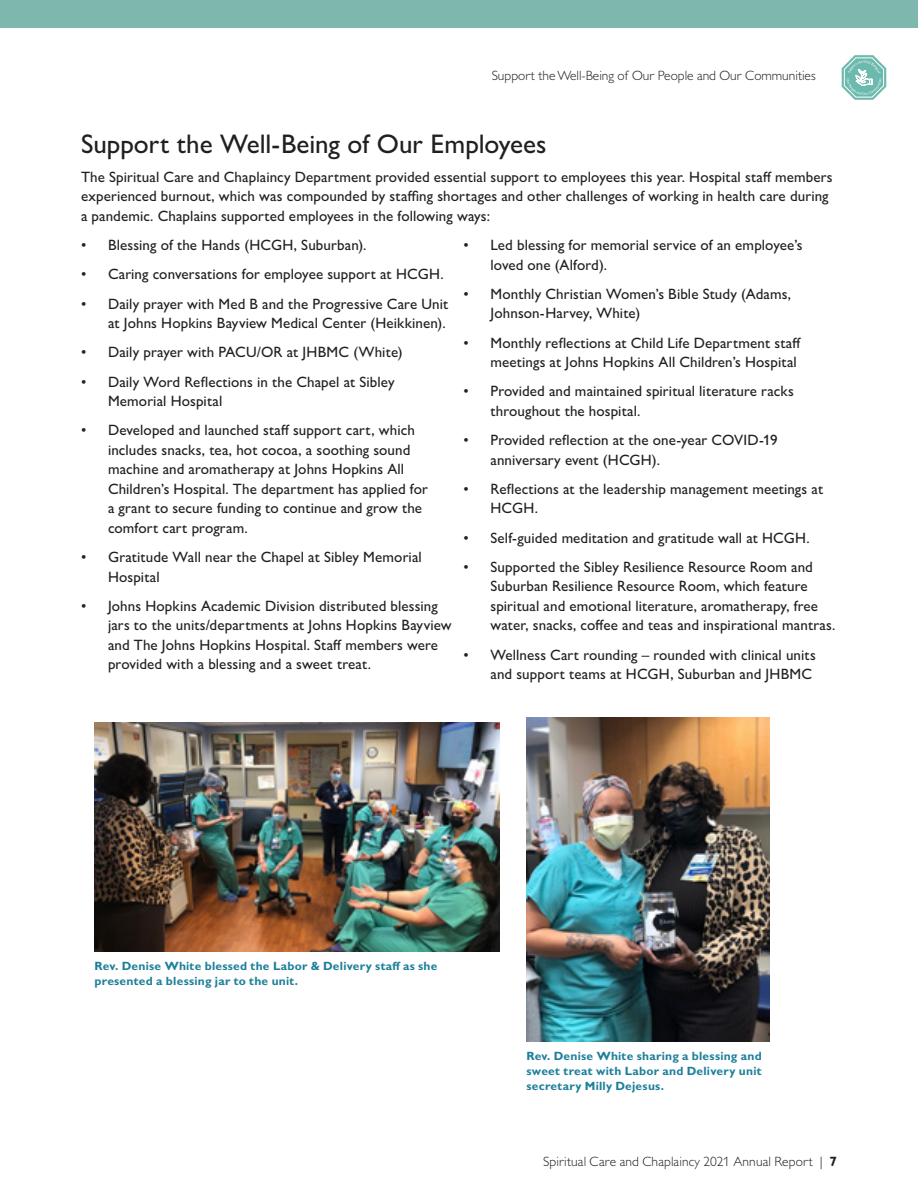
<style>
.page{position:relative;width:918px;height:1188px;background:#fff}
.page>*{position:absolute;margin:0;border:0;box-sizing:border-box;transform-origin:0 0}
.t1{font:500 27px "Gill Sans MT Std";color:#231f20}
.T1{font:500 15px/19.5px "Gill Sans MT Std";letter-spacing:.005em;color:#231f20}
.t2{font:300 13.5px "Gill Sans MT Std";color:#231f20}
.C1{font:700 12px/15px "Gill Sans MT Std";letter-spacing:.02em;color:#1f809a}
.s1{font-weight:700}
</style>
<div class="page">
<img style="left:94px;top:722px;width:406px;height:230px">
<img style="left:526px;top:718px;width:244px;height:324px">
<div style="left:0;top:0;width:918px;height:28px;background:#7eb7ad"></div>
<svg style="left:842px;top:55px;width:44px;height:45px"></svg>
<p class="t2" style="left:492px;top:67px;width:326px">Support the Well-Being of Our People and Our Communities</p>
<h2 class="t1" style="left:81px;top:128px;width:467px">Support the Well-Being of Our Employees</h2>
<p class="T1" style="left:81px;top:167px;width:753px">The Spiritual Care and Chaplaincy Department provided essential support to employees this year. Hospital staff members experienced burnout, which was compounded by staffing shortages and other challenges of working in health care during a pandemic. Chaplains supported employees in the following ways:</p>
<p class="T1" style="left:81px;top:235px;width:287px">• Blessing of the Hands (HCGH, Suburban).</p>
<p class="T1" style="left:81px;top:264px;width:364px">• Caring conversations for employee support at HCGH.</p>
<p class="T1" style="left:81px;top:294px;width:369px;text-align:right">• Daily prayer with Med B and the Progressive Care Unit at Johns Hopkins Bayview Medical Center (Heikkinen).</p>
<p class="T1" style="left:81px;top:342px;width:323px">• Daily prayer with PACU/OR at JHBMC (White)</p>
<p class="T1" style="left:108px;top:372px;width:288px;text-indent:-27px">• Daily Word Reflections in the Chapel at Sibley<br>Memorial Hospital</p>
<p class="T1" style="left:108px;top:420px;width:321px;text-indent:-27px">• Developed and launched staff support cart, which includes snacks, tea, hot cocoa, a soothing sound machine and aromatherapy at Johns Hopkins All Children’s Hospital. The department has applied for a grant to secure funding to continue and grow the comfort cart program.</p>
<p class="T1" style="left:108px;top:547px;width:315px;text-indent:-27px">• Gratitude Wall near the Chapel at Sibley Memorial<br>Hospital</p>
<p class="T1" style="left:108px;top:596px;width:345px;text-indent:-27px">• Johns Hopkins Academic Division distributed blessing jars to the units/departments at Johns Hopkins Bayview and The Johns Hopkins Hospital. Staff members were provided with a blessing and a sweet treat.</p>
<p class="T1" style="left:490px;top:235px;width:314px;text-indent:-27px">• Led blessing for memorial service of an employee’s loved one (Alford).</p>
<p class="T1" style="left:490px;top:284px;width:302px;text-indent:-27px">• Monthly Christian Women’s Bible Study (Adams,<br>Johnson-Harvey, White)</p>
<p class="T1" style="left:464px;top:333px;width:339px;text-align:right">• Monthly reflections at Child Life Department staff meetings at Johns Hopkins All Children’s Hospital</p>
<p class="T1" style="left:490px;top:381px;width:305px;text-indent:-27px">• Provided and maintained spiritual literature racks throughout the hospital.</p>
<p class="T1" style="left:490px;top:430px;width:289px;text-indent:-27px">• Provided reflection at the one-year COVID-19 anniversary event (HCGH).</p>
<p class="T1" style="left:490px;top:479px;width:334px;text-indent:-27px">• Reflections at the leadership management meetings at<br>HCGH.</p>
<p class="T1" style="left:464px;top:528px;width:348px">• Self-guided meditation and gratitude wall at HCGH.</p>
<p class="T1" style="left:490px;top:557px;width:347px;text-indent:-27px">• Supported the Sibley Resilience Resource Room and Suburban Resilience Resource Room, which feature spiritual and emotional literature, aromatherapy, free water, snacks, coffee and teas and inspirational mantras.</p>
<p class="T1" style="left:464px;top:645px;width:354px;text-align:right">• Wellness Cart rounding – rounded with clinical units and support teams at HCGH, Suburban and JHBMC</p>
<p class="C1" style="left:94px;top:958px;width:345px">Rev. Denise White blessed the Labor &amp; Delivery staff as she presented a blessing jar to the unit.</p>
<p class="C1" style="left:526px;top:1048px;width:237px;text-align:justify">Rev. Denise White sharing a blessing and sweet treat with Labor and Delivery unit secretary Milly Dejesus.</p>
<p class="t2" style="left:543px;top:1153px;width:295px">Spiritual Care and Chaplaincy 2021 Annual Report | <span class="s1">7</span></p>
</div>
